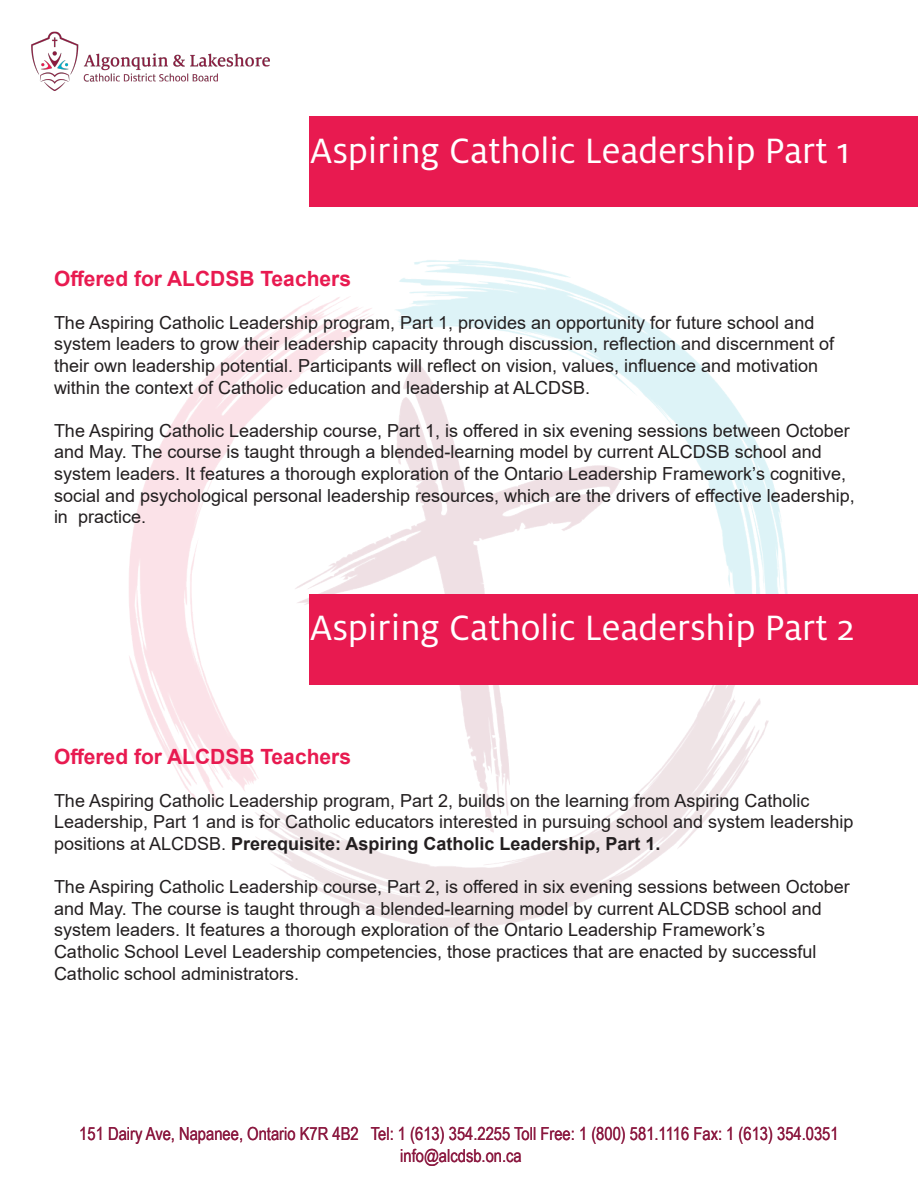
<style>
.page{position:relative;width:918px;height:1188px;background:#fff}
.page>*{position:absolute;margin:0;border:0;box-sizing:border-box;transform-origin:0 0}
.t1{font:39px "Milo Pro";color:#fff}
.t2{font:700 21px "Arial";color:#e81a50}
.t3{font:18px/21.6px "Arial";color:#231f20}
.t4{font:18px "Arial Narrow";color:#8b1940}
.s1{font-weight:700}
</style>
<div class="page">
<img style="left:129px;top:259px;width:659px;height:669px">
<img style="left:31px;top:31px;width:239px;height:60px">
<div style="left:310px;top:117px;width:608px;height:90px;background:#e81a50"></div>
<div style="left:310px;top:594px;width:608px;height:91px;background:#e81a50"></div>
<p class="t1" style="left:310px;top:129px;width:542px">Aspiring Catholic Leadership Part 1</p>
<p class="t2" style="left:54px;top:263px;width:299px">Offered for ALCDSB Teachers</p>
<p class="t3" style="left:54px;top:312px;width:762px">The Aspiring Catholic Leadership program, Part 1, provides an opportunity for future school and</p>
<p class="t3" style="left:54px;top:333px;width:782px">system leaders to grow their leadership capacity through discussion, reflection and discernment of their own leadership potential. Participants will reflect on vision, values, influence and motivation</p>
<p class="t3" style="left:54px;top:376px;width:538px">within the context of Catholic education and leadership at ALCDSB.</p>
<p class="t3" style="left:54px;top:420px;width:802px">The Aspiring Catholic Leadership course, Part 1, is offered in six evening sessions between October and May. The course is taught through a blended-learning model by current ALCDSB school and system leaders. It features a thorough exploration of the Ontario Leadership Framework’s cognitive, social and psychological personal leadership resources, which are the drivers of effective leadership, in practice.</p>
<p class="t1" style="left:310px;top:606px;width:546px">Aspiring Catholic Leadership Part 2</p>
<p class="t2" style="left:54px;top:741px;width:299px">Offered for ALCDSB Teachers</p>
<p class="t3" style="left:54px;top:789px;width:801px">The Aspiring Catholic Leadership program, Part 2, builds on the learning from Aspiring Catholic<br>Leadership, Part 1 and is for Catholic educators interested in pursuing school and system leadership positions at ALCDSB. <span class="s1">Prerequisite: Aspiring Catholic Leadership, Part 1.</span></p>
<p class="t3" style="left:54px;top:876px;width:797px">The Aspiring Catholic Leadership course, Part 2, is offered in six evening sessions between October and May. The course is taught through a blended-learning model by current ALCDSB school and system leaders. It features a thorough exploration of the Ontario Leadership Framework’s</p>
<p class="t3" style="left:54px;top:941px;width:764px">Catholic School Level Leadership competencies, those practices that are enacted by successful<br>Catholic school administrators.</p>
<p class="t4" style="left:79px;top:1121px;width:761px">151 Dairy Ave, Napanee, Ontario K7R 4B2 Tel: 1 (613) 354.2255 Toll Free: 1 (800) 581.1116 Fax: 1 (613) 354.0351</p>
<p class="t4" style="left:400px;top:1142px;width:123px">info@alcdsb.on.ca</p>
</div>
